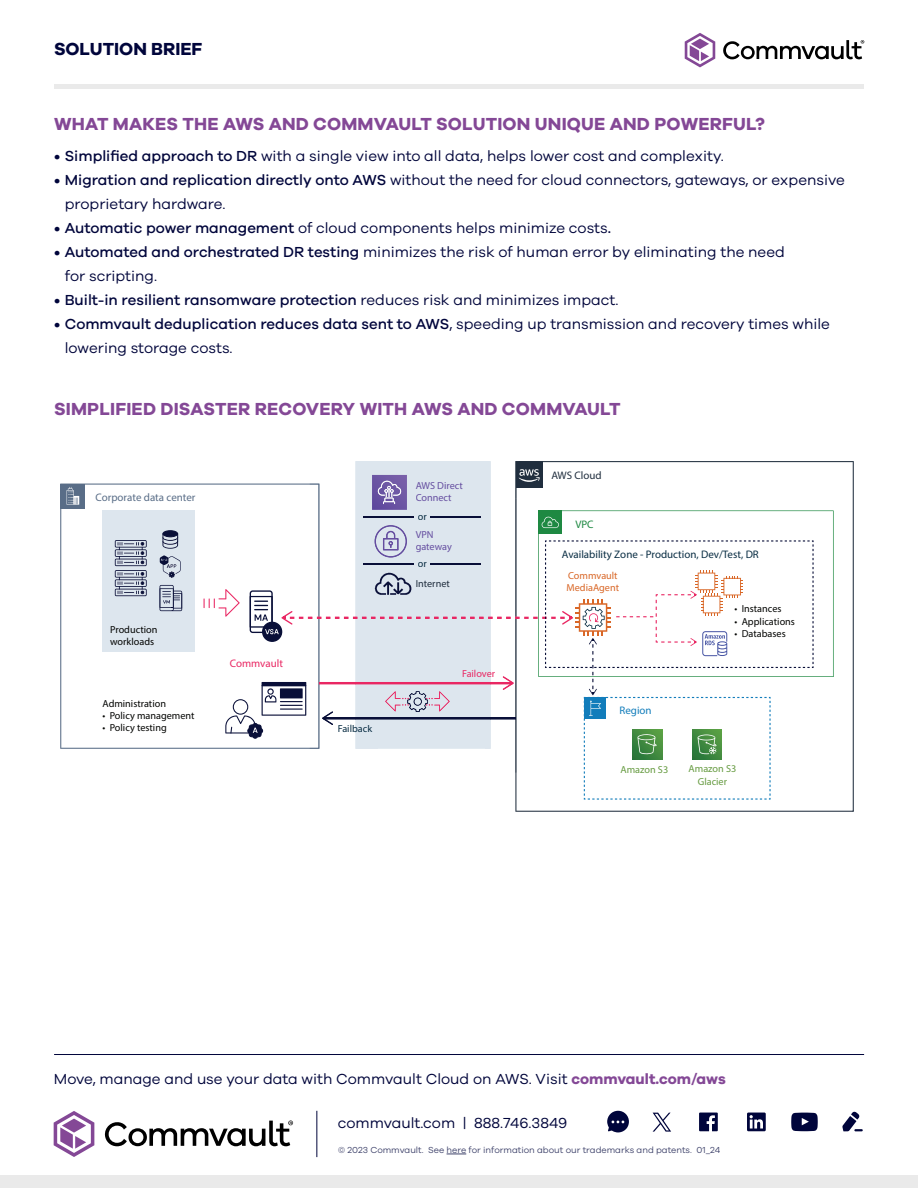
<style>
.page{position:relative;width:918px;height:1188px;background:#fff}
.page>*{position:absolute;margin:0;border:0;box-sizing:border-box;transform-origin:0 0}
.t1{font:700 18px "Galano Grotesque";letter-spacing:.01em;color:#844896}
.t2{font:700 18px "Galano Grotesque";color:#00053b}
.t3{font:15px/24px "Galano Grotesque";color:#00053b}
.t4{font:500 15px "Galano Grotesque";color:#00053b}
.t5{font:10.95px "DM Sans";color:#092d43}
.t6{font:10.95px "DM Sans";color:#596d87}
.t7{font:10.95px "DM Sans";color:#e92763}
.t8{font:10.95px "DM Sans";color:#202e3e}
.t9{font:10.95px "DM Sans";color:#127dbb}
.t10{font:10.95px "DM Sans";color:#1e8942}
.t11{font:10.2px/12.3px "DM Sans";color:#040503}
.t12{font:10.2px/12.3px "DM Sans";color:#654ea0}
.t13{font:10.2px/12.3px "DM Sans";color:#669b41;text-align:center}
.t14{font:10.2px/12.3px "DM Sans";color:#d96727}
.t15{font:10.2px "DM Sans";color:#092d43}
.t16{font:10.2px "DM Sans";color:#e92763}
.t17{font:10.2px "DM Sans";color:#202e3e}
.t18{font:9px "Galano Grotesque";color:#40446c}
.s1{font-weight:500}
.s2{font-weight:400}
.s3{font-weight:700;color:#844896}
</style>
<div class="page">
<div style="left:54px;top:84px;width:810px;height:5px;background:#eaeaea"></div>
<hr style="left:316px;top:1111px;width:1px;height:46px;background:#00053b">
<svg style="left:447px;top:1154px;width:19px;height:1px"></svg>
<svg style="left:699px;top:1113px;width:19px;height:18px"></svg>
<svg style="left:791px;top:1113px;width:27px;height:18px"></svg>
<svg style="left:747px;top:1113px;width:19px;height:18px"></svg>
<svg style="left:842px;top:1111px;width:21px;height:20px"></svg>
<svg style="left:607px;top:1111px;width:22px;height:21px"></svg>
<svg style="left:653px;top:1113px;width:18px;height:19px"></svg>
<svg style="left:54px;top:1111px;width:40px;height:46px"></svg>
<svg style="left:104px;top:1121px;width:189px;height:25px"></svg>
<div style="left:0;top:1176px;width:918px;height:12px;background:#eaeaea"></div>
<hr style="left:54px;top:1054px;width:810px;height:1px;background:#00053b">
<svg style="left:685px;top:33px;width:30px;height:34px"></svg>
<svg style="left:723px;top:40px;width:141px;height:19px"></svg>
<svg style="left:515px;top:461px;width:339px;height:351px"></svg>
<svg style="left:60px;top:484px;width:250px;height:265px"></svg>
<svg style="left:538px;top:510px;width:296px;height:167px"></svg>
<div style="left:539px;top:511px;width:23px;height:23px;background:#1e8942"></div>
<div style="left:61px;top:484px;width:24px;height:24px;background:#596d87"></div>
<div style="left:516px;top:462px;width:26px;height:26px;background:#202e3e"></div>
<svg style="left:519px;top:469px;width:21px;height:13px"></svg>
<svg style="left:115px;top:540px;width:32px;height:56px;background:#9ba2b4"></svg>
<svg style="left:162px;top:530px;width:16px;height:19px"></svg>
<svg style="left:160px;top:555px;width:21px;height:23px"></svg>
<svg style="left:160px;top:585px;width:22px;height:26px"></svg>
<svg style="left:67px;top:487px;width:12px;height:18px"></svg>
<img style="left:310px;top:461px;width:46px;height:54px">
<img style="left:515px;top:461px;width:4px;height:54px">
<img style="left:310px;top:484px;width:9px;height:31px">
<img style="left:372px;top:475px;width:35px;height:35px">
<svg style="left:378px;top:481px;width:23px;height:23px"></svg>
<img style="left:516px;top:462px;width:3px;height:26px">
<svg style="left:204px;top:515px;width:610px;height:285px"></svg>
<img style="left:364px;top:563px;width:50px;height:1px">
<img style="left:431px;top:563px;width:50px;height:1px">
<p class="t2" style="left:54px;top:38px;width:150px">SOLUTION BRIEF</p>
<p class="t1" style="left:54px;top:113px;width:712px">WHAT MAKES THE AWS AND COMMVAULT SOLUTION UNIQUE AND POWERFUL?</p>
<p class="t3" style="left:54px;top:144px;width:672px"><span class="s1">• Simplified approach to DR</span> with a single view into all data, helps lower cost and complexity.</p>
<p class="t3" style="left:65px;top:168px;width:782px;text-indent:-11px"><span class="s1">• Migration and replication directly onto AWS</span> without the need for cloud connectors, gateways, or expensive proprietary hardware.</p>
<p class="t3" style="left:54px;top:216px;width:559px"><span class="s1">• Automatic power management</span> of cloud components helps minimize costs<span class="s1">.</span></p>
<p class="t3" style="left:65px;top:240px;width:722px;text-indent:-11px"><span class="s1">• Automated and orchestrated DR testing</span> minimizes the risk of human error by eliminating the need for scripting.</p>
<p class="t4" style="left:54px;top:291px;width:566px">• Built-in resilient ransomware protection <span class="s2">reduces risk and minimizes impact.</span></p>
<p class="t3" style="left:65px;top:312px;width:767px;text-indent:-11px"><span class="s1">• Commvault deduplication reduces data sent to AWS</span>, speeding up transmission and recovery times while lowering storage costs.</p>
<p class="t1" style="left:54px;top:398px;width:568px">SIMPLIFIED DISASTER RECOVERY WITH AWS AND COMMVAULT</p>
<p class="t6" style="left:96px;top:491px;width:101px">Corporate data center</p>
<p class="t11" style="left:110px;top:623px;width:49px">Production workloads</p>
<p class="t11" style="left:103px;top:697px;width:65px">Administration</p>
<p class="t11" style="left:103px;top:709px;width:94px">• Policy management</p>
<p class="t11" style="left:103px;top:721px;width:66px">• Policy testing</p>
<p class="t7" style="left:230px;top:657px;width:55px">Commvault</p>
<p class="t15" style="left:338px;top:723px;width:36px">Failback</p>
<p class="t12" style="left:416px;top:479px;width:49px">AWS Direct<br>Connect</p>
<p class="t15" style="left:418px;top:510px;width:10px">or</p>
<p class="t12" style="left:416px;top:528px;width:38px">VPN gateway</p>
<p class="t15" style="left:418px;top:557px;width:10px">or</p>
<p class="t17" style="left:416px;top:578px;width:36px">Internet</p>
<p class="t16" style="left:462px;top:667px;width:35px">Failover</p>
<p class="t8" style="left:552px;top:469px;width:52px">AWS Cloud</p>
<p class="t10" style="left:575px;top:518px;width:20px">VPC</p>
<p class="t5" style="left:562px;top:547px;width:199px">Availability Zone - Production, Dev/Test, DR</p>
<p class="t14" style="left:567px;top:569px;width:54px">Commvault<br>MediaAgent</p>
<p class="t9" style="left:620px;top:703px;width:34px">Region</p>
<p class="t11" style="left:735px;top:603px;width:49px">• Instances</p>
<p class="t11" style="left:735px;top:615px;width:62px">• Applications</p>
<p class="t11" style="left:735px;top:627px;width:53px">• Databases</p>
<p class="t13" style="left:620px;top:763px;width:49px">Amazon S3</p>
<p class="t13" style="left:689px;top:763px;width:49px">Amazon S3<br>Glacier</p>
<p class="t3" style="left:54px;top:1066px;width:673px">Move, manage and use your data with Commvault Cloud on AWS. Visit <span class="s3">commvault.com/aws</span></p>
<p class="t3" style="left:338px;top:1110px;width:231px">commvault.com | 888.746.3849</p>
<p class="t18" style="left:338px;top:1145px;width:384px">© 2023 Commvault. See here for information about our trademarks and patents. 01_24</p>
</div>
